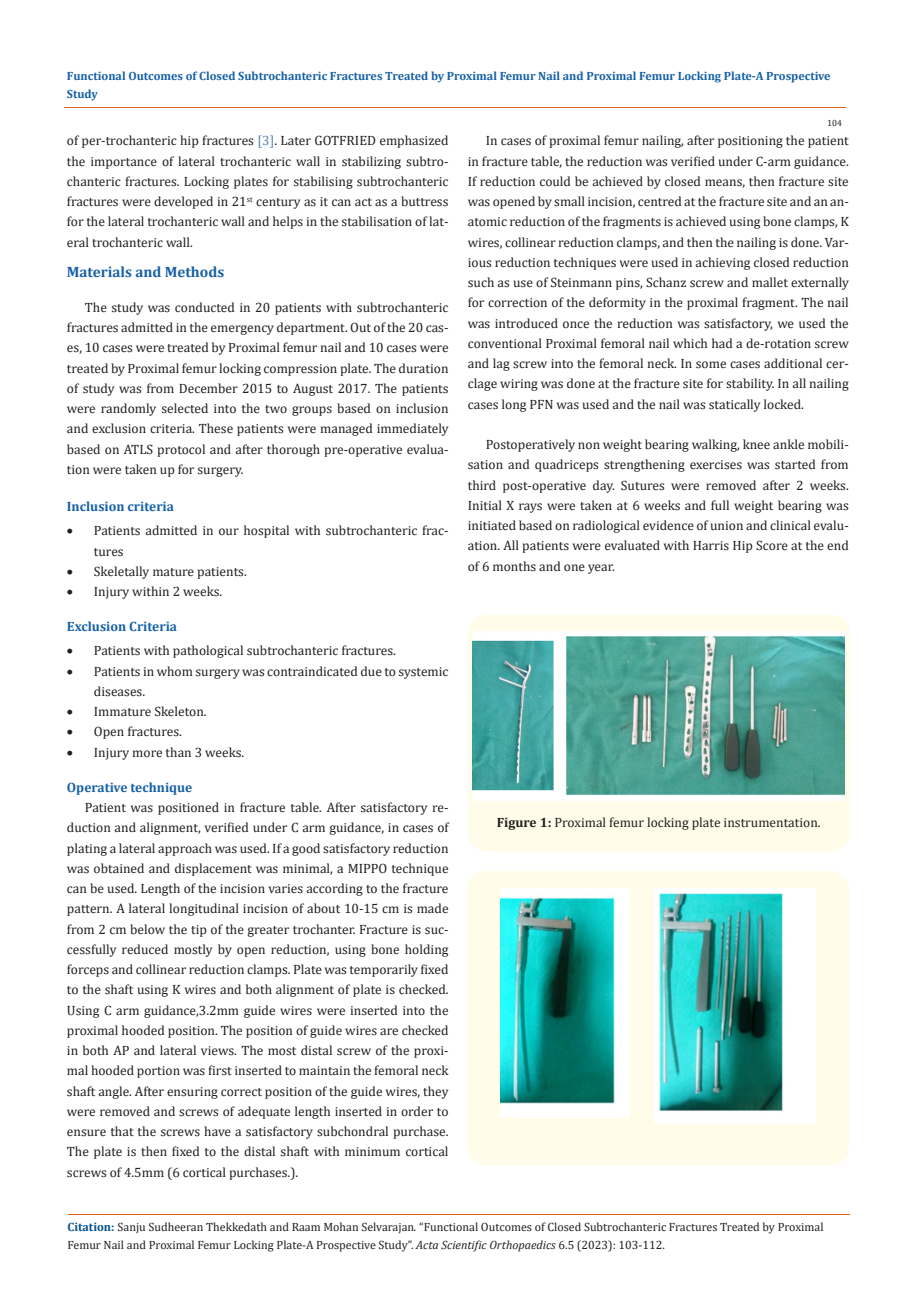
<style>
.page{position:relative;width:917px;height:1296px;background:#fff}
.page>*{position:absolute;margin:0;border:0;box-sizing:border-box;transform-origin:0 0}
.t1{font:700 15px "Cambria";color:#1560a6}
.Default{font:13.5px/20.2px "Cambria";color:#231f20;text-align:justify}
.Normal__Web{font:13.5px/20.2px "Cambria";color:#231f20;text-align:justify}
.t2{font:700 13.5px "Cambria";color:#1560a6}
.t3{font:12px/18px "Cambria";color:#231f20}
.t4{font:700 12px/18px "Cambria";color:#1560a6}
.t5{font:9px "Cambria";color:#231f20}
.s1{color:#4f81bd}
.s2{font-weight:700}
.s3{font-weight:700;color:#035089}
.s4{font-style:italic}
</style>
<div class="page">
<div style="left:468px;top:615px;width:381px;height:236px;background:#fffde9;border-radius:18px"></div>
<img style="left:472px;top:631px;width:372px;height:169px">
<div style="left:467px;top:871px;width:381px;height:294px;background:#fffde9;border-radius:18px"></div>
<img style="left:500px;top:888px;width:129px;height:228px">
<img style="left:654px;top:888px;width:162px;height:235px">
<hr style="left:64px;top:108px;width:781px;height:1px;background:#e05d1a">
<hr style="left:68px;top:1214px;width:781px;height:1px;background:#e05d1a">
<p class="t4" style="left:67px;top:66px;width:765px">Functional Outcomes of Closed Subtrochanteric Fractures Treated by Proximal Femur Nail and Proximal Femur Locking Plate-A Prospective<br>Study</p>
<p class="Normal__Web" style="left:67px;top:131px;width:383px">of per-trochanteric hip fractures <span class="s1">[3]</span>. Later GOTFRIED emphasized the importance of lateral trochanteric wall in stabilizing subtro&shy;chanteric fractures. Locking plates for stabilising subtrochanteric fractures were developed in 21<sup>st</sup> century as it can act as a buttress for the lateral trochanteric wall and helps in the stabilisation of lat&shy;eral trochanteric wall.</p>
<p class="t1" style="left:67px;top:261px;width:159px">Materials and Methods</p>
<p class="Default" style="left:67px;top:297px;width:383px;text-indent:18px">The study was conducted in 20 patients with subtrochanteric fractures admitted in the emergency department. Out of the 20 cas&shy;es, 10 cases were treated by Proximal femur nail and 10 cases were treated by Proximal femur locking compression plate. The duration of study was from December 2015 to August 2017. The patients were randomly selected into the two groups based on inclusion and exclusion criteria. These patients were managed immediately based on ATLS protocol and after thorough pre-operative evalua&shy;tion were taken up for surgery.</p>
<p class="t2" style="left:67px;top:497px;width:109px">Inclusion criteria</p>
<p class="Default" style="left:94px;top:521px;width:356px;text-indent:-27px">• Patients admitted in our hospital with subtrochanteric frac&shy;tures</p>
<p class="Default" style="left:67px;top:561px;width:181px">• Skeletally mature patients.</p>
<p class="Default" style="left:67px;top:581px;width:157px">• Injury within 2 weeks.</p>
<p class="t2" style="left:67px;top:617px;width:112px">Exclusion Criteria</p>
<p class="Default" style="left:67px;top:641px;width:330px">• Patients with pathological subtrochanteric fractures.</p>
<p class="Default" style="left:94px;top:661px;width:356px;text-indent:-27px">• Patients in whom surgery was contraindicated due to systemic diseases.</p>
<p class="Default" style="left:67px;top:701px;width:141px">• Immature Skeleton.</p>
<p class="Default" style="left:67px;top:722px;width:116px">• Open fractures.</p>
<p class="Default" style="left:67px;top:742px;width:179px">• Injury more than 3 weeks.</p>
<p class="t2" style="left:67px;top:778px;width:127px">Operative technique</p>
<p class="Default" style="left:67px;top:797px;width:383px;text-indent:18px">Patient was positioned in fracture table. After satisfactory re&shy;duction and alignment, verified under C arm guidance, in cases of plating a lateral approach was used. If a good satisfactory reduction was obtained and displacement was minimal, a MIPPO technique can be used. Length of the incision varies according to the fracture pattern. A lateral longitudinal incision of about 10-15 cm is made from 2 cm below the tip of the greater trochanter. Fracture is suc&shy;cessfully reduced mostly by open reduction, using bone holding forceps and collinear reduction clamps. Plate was temporarily fixed to the shaft using K wires and both alignment of plate is checked.<br>Using C arm guidance,3.2mm guide wires were inserted into the proximal hooded position. The position of guide wires are checked in both AP and lateral views. The most distal screw of the proxi&shy;mal hooded portion was first inserted to maintain the femoral neck shaft angle. After ensuring correct position of the guide wires, they were removed and screws of adequate length inserted in order to ensure that the screws have a satisfactory subchondral purchase.<br>The plate is then fixed to the distal shaft with minimum cortical screws of 4.5mm (6 cortical purchases.).</p>
<p class="t5" style="left:827px;top:118px;width:16px">104</p>
<p class="Default" style="left:468px;top:131px;width:382px;text-indent:18px">In cases of proximal femur nailing, after positioning the patient in fracture table, the reduction was verified under C-arm guidance.<br>If reduction could be achieved by closed means, then fracture site was opened by small incision, centred at the fracture site and an an&shy;atomic reduction of the fragments is achieved using bone clamps, K wires, collinear reduction clamps, and then the nailing is done. Var&shy;ious reduction techniques were used in achieving closed reduction such as use of Steinmann pins, Schanz screw and mallet externally for correction of the deformity in the proximal fragment. The nail was introduced once the reduction was satisfactory, we used the conventional Proximal femoral nail which had a de-rotation screw and lag screw into the femoral neck. In some cases additional cer&shy;clage wiring was done at the fracture site for stability. In all nailing cases long PFN was used and the nail was statically locked.</p>
<p class="Default" style="left:468px;top:434px;width:382px;text-indent:18px">Postoperatively non weight bearing walking, knee ankle mobili&shy;sation and quadriceps strengthening exercises was started from third post-operative day. Sutures were removed after 2 weeks.<br>Initial X rays were taken at 6 weeks and full weight bearing was initiated based on radiological evidence of union and clinical evalu&shy;ation. All patients were evaluated with Harris Hip Score at the end of 6 months and one year.</p>
<p class="Default" style="left:496px;top:812px;width:325px"><span class="s2">Figure 1:</span> Proximal femur locking plate instrumentation.</p>
<p class="t3" style="left:68px;top:1218px;width:757px"><span class="s3">Citation:</span> Sanju Sudheeran Thekkedath and Raam Mohan Selvarajan<span class="s4">.</span> “Functional Outcomes of Closed Subtrochanteric Fractures Treated by Proximal<br>Femur Nail and Proximal Femur Locking Plate-A Prospective Study”. <span class="s4">Acta Scientific Orthopaedics</span> 6.5 (2023): 103-112.</p>
</div>
